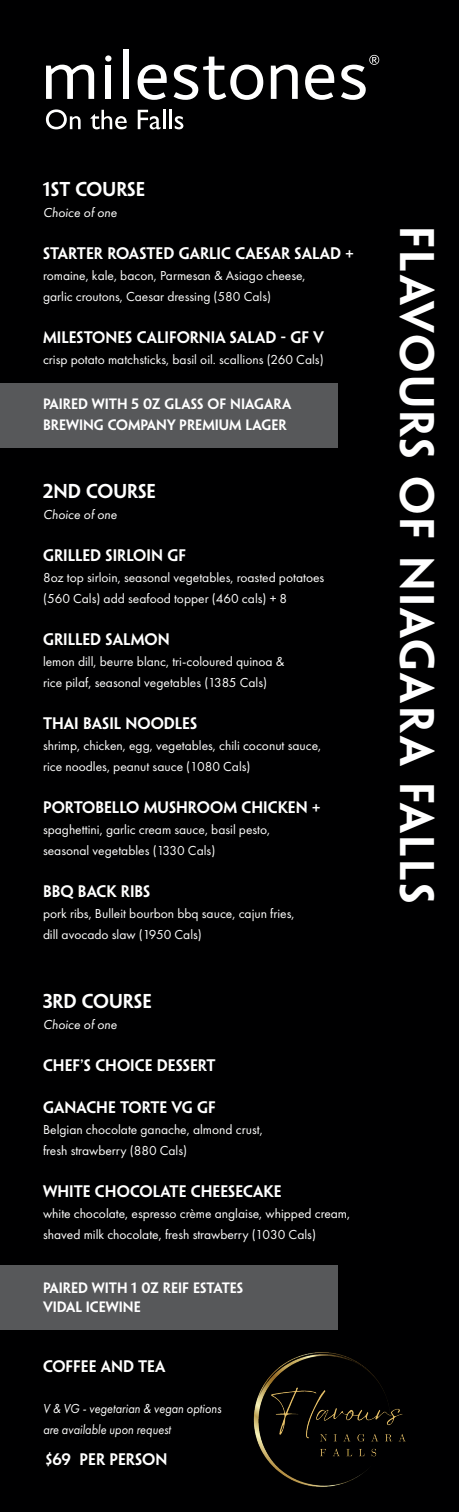
<style>
.page{position:relative;width:459px;height:1512px;background:#000001}
.page>*{position:absolute;margin:0;border:0;box-sizing:border-box;transform-origin:0 0}
.t1{font:600 43.5px "Penumbra Sans Std";letter-spacing:.05em;color:#fff}
.t2{font:600 18px "Penumbra Sans Std";color:#fff}
.t3{font:600 15px "Penumbra Sans Std";color:#fff}
.t4{font:13.5px/21px "Futura PT";color:#fff}
.t5{font:600 13.5px/19.5px "Penumbra Sans Std";color:#fff}
.t6{font:italic 13.5px "Futura PT";color:#fff;scale:.91 1}
.t7{font:italic 13.5px "Futura PT";color:#fff}
</style>
<div class="page">
<svg style="left:271px;top:65px;width:27px;height:34px"></svg>
<svg style="left:46px;top:65px;width:48px;height:34px"></svg>
<div style="left:123px;top:50px;width:6px;height:49px;background:#fff"></div>
<div style="left:105px;top:66px;width:6px;height:33px;background:#fff"></div>
<div style="left:105px;top:55px;width:6px;height:7px;background:#fff;border-radius:50%"></div>
<svg style="left:174px;top:57px;width:89px;height:43px"></svg>
<svg style="left:138px;top:65px;width:29px;height:35px"></svg>
<svg style="left:305px;top:65px;width:29px;height:35px"></svg>
<svg style="left:341px;top:55px;width:38px;height:45px"></svg>
<svg style="left:46px;top:109px;width:35px;height:20px"></svg>
<svg style="left:90px;top:110px;width:37px;height:19px"></svg>
<svg style="left:138px;top:110px;width:27px;height:19px"></svg>
<hr style="left:169px;top:110px;width:3px;height:19px;background:#fff">
<svg style="left:175px;top:116px;width:8px;height:13px"></svg>
<div style="left:0;top:383px;width:338px;height:65px;background:#57585a"></div>
<div style="left:0;top:1266px;width:338px;height:64px;background:#57585a"></div>
<img style="left:253px;top:1352px;width:153px;height:135px">
<p class="t2" style="left:43px;top:178px;width:104px">1ST COURSE</p>
<p class="t7" style="left:43px;top:205px;width:76px">Choice of one</p>
<p class="t3" style="left:43px;top:244px;width:312px">STARTER ROASTED GARLIC CAESAR SALAD +</p>
<p class="t4" style="left:43px;top:265px;width:264px">romaine, kale, bacon, Parmesan &amp; Asiago cheese,</p>
<p class="t4" style="left:43px;top:286px;width:230px">garlic croutons, Caesar dressing (580 Cals)</p>
<p class="t3" style="left:43px;top:328px;width:282px">MILESTONES CALIFORNIA SALAD - GF V</p>
<p class="t4" style="left:43px;top:349px;width:282px">crisp potato matchsticks, basil oil. scallions (260 Cals)</p>
<p class="t5" style="left:43px;top:394px;width:250px">PAIRED WITH 5 0Z GLASS OF NIAGARA</p>
<p class="t5" style="left:43px;top:415px;width:245px">BREWING COMPANY PREMIUM LAGER</p>
<p class="t2" style="left:43px;top:480px;width:114px">2ND COURSE</p>
<p class="t7" style="left:43px;top:506px;width:76px">Choice of one</p>
<p class="t3" style="left:43px;top:546px;width:145px">GRILLED SIRLOIN GF</p>
<p class="t4" style="left:43px;top:567px;width:283px">8oz top sirloin, seasonal vegetables, roasted potatoes</p>
<p class="t4" style="left:43px;top:588px;width:246px">(560 Cals) add seafood topper (460 cals) + 8</p>
<p class="t3" style="left:43px;top:630px;width:128px">GRILLED SALMON</p>
<p class="t4" style="left:43px;top:651px;width:243px">lemon dill, beurre blanc, tri-coloured quinoa &amp;</p>
<p class="t4" style="left:43px;top:672px;width:226px">rice pilaf, seasonal vegetables (1385 Cals)</p>
<p class="t3" style="left:43px;top:714px;width:156px">THAI BASIL NOODLES</p>
<p class="t4" style="left:43px;top:735px;width:280px">shrimp, chicken, egg, vegetables, chili coconut sauce,</p>
<p class="t4" style="left:43px;top:756px;width:209px">rice noodles, peanut sauce (1080 Cals)</p>
<p class="t3" style="left:43px;top:798px;width:279px">PORTOBELLO MUSHROOM CHICKEN +</p>
<p class="t4" style="left:43px;top:819px;width:229px">spaghettini, garlic cream sauce, basil pesto,</p>
<p class="t4" style="left:43px;top:840px;width:174px">seasonal vegetables (1330 Cals)</p>
<p class="t3" style="left:43px;top:882px;width:109px">BBQ BACK RIBS</p>
<p class="t4" style="left:43px;top:903px;width:253px">pork ribs, Bulleit bourbon bbq sauce, cajun fries,</p>
<p class="t4" style="left:43px;top:924px;width:160px">dill avocado slaw (1950 Cals)</p>
<p class="t2" style="left:43px;top:990px;width:110px">3RD COURSE</p>
<p class="t7" style="left:43px;top:1016px;width:76px">Choice of one</p>
<p class="t3" style="left:43px;top:1056px;width:174px">CHEF’S CHOICE DESSERT</p>
<p class="t3" style="left:43px;top:1098px;width:174px">GANACHE TORTE VG GF</p>
<p class="t4" style="left:43px;top:1119px;width:221px">Belgian chocolate ganache, almond crust, fresh strawberry (880 Cals)</p>
<p class="t3" style="left:43px;top:1182px;width:240px">WHITE CHOCOLATE CHEESECAKE</p>
<p class="t4" style="left:43px;top:1203px;width:309px">white chocolate, espresso crème anglaise, whipped cream,</p>
<p class="t4" style="left:43px;top:1224px;width:274px">shaved milk chocolate, fresh strawberry (1030 Cals)</p>
<p class="t5" style="left:43px;top:1278px;width:202px">PAIRED WITH 1 0Z REIF ESTATES<br>VIDAL ICEWINE</p>
<p class="t3" style="left:43px;top:1357px;width:124px">COFFEE AND TEA</p>
<p class="t6" style="left:43px;top:1400px;width:197px">V &amp; VG - vegetarian &amp; vegan options</p>
<p class="t6" style="left:43px;top:1421px;width:142px">are available upon request</p>
<p class="t3" style="left:46px;top:1450px;width:123px">$69 PER PERSON</p>
<p class="t1" style="left:444px;top:226px;width:679px;rotate:90deg">FLAVOURS OF NIAGARA FALLS</p>
</div>
